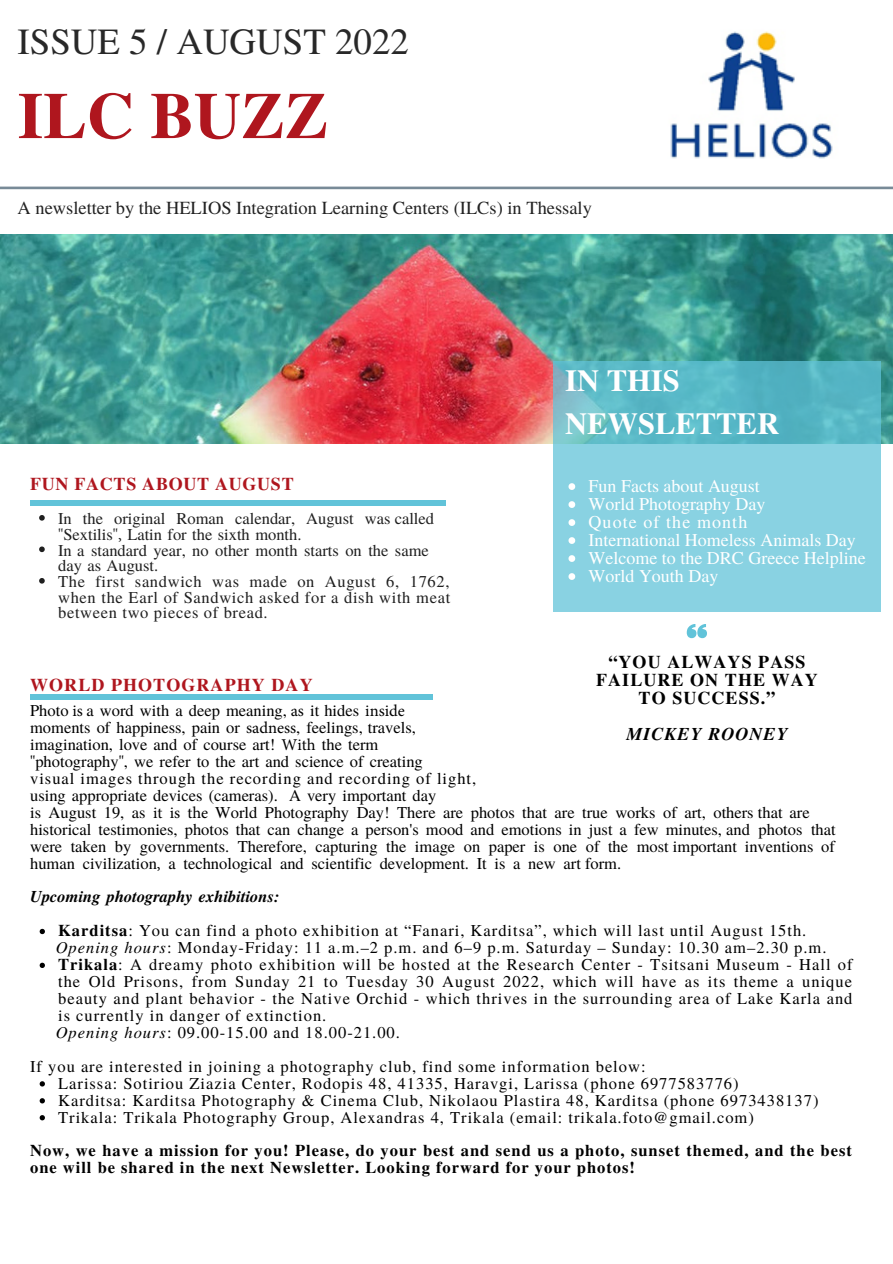
<style>
.page{position:relative;width:893px;height:1264px;background:#fff}
.page>*{position:absolute;margin:0;border:0;box-sizing:border-box;transform-origin:0 0}
.t1{font:700 65.4px "Te X Gyre Termes";color:#af161e}
.t2{font:36.9px "Te X Gyre Termes";color:#282828}
.t3{font:700 30.6px/43.2px "Te X Gyre Termes";color:#fff}
.t4{font:18.45px "Te X Gyre Termes";color:#222}
.t5{font:18px/18px "Te X Gyre Termes";color:#fff}
.t6{font:700 18px/18px "Te X Gyre Termes";letter-spacing:.06em;color:#000;text-align:center}
.t7{font:700 18px "Te X Gyre Termes";letter-spacing:.04em;color:#af161e}
.t8{font:700 18px "Te X Gyre Termes";letter-spacing:.06em;color:#af161e}
.t9{font:italic 700 18px "Te X Gyre Termes";letter-spacing:.06em;color:#000}
.t10{font:16.5px/17px "Te X Gyre Termes";letter-spacing:.06em;color:#000}
.t11{font:16.5px/17px "Te X Gyre Termes";color:#000}
.t12{font:16.5px/15.8px "Te X Gyre Termes";color:#1f1f1f}
.t13{font:700 16.5px/17px "Te X Gyre Termes";letter-spacing:.06em;color:#000}
.t14{font:italic 700 16.5px "Te X Gyre Termes";color:#000}
.s1{font-family:"Minion Pro"}
.s2{font-style:italic}
.s3{font-weight:700}
</style>
<div class="page">
<svg style="left:0;top:186px;width:892px;height:4px;background:#a6b2ba"></svg>
<img style="left:0;top:234px;width:892px;height:209px">
<div style="left:30px;top:500px;width:415px;height:5px;background:#61c3d9"></div>
<svg style="left:553px;top:361px;width:327px;height:250px;background:#79c9d8"></svg>
<img style="left:670px;top:31px;width:163px;height:128px">
<div style="left:31px;top:694px;width:402px;height:6px;background:#61c3d9"></div>
<svg style="left:40px;top:928px;width:5px;height:6px"></svg>
<svg style="left:40px;top:962px;width:5px;height:6px"></svg>
<svg style="left:40px;top:1081px;width:5px;height:5px"></svg>
<svg style="left:40px;top:1098px;width:5px;height:5px"></svg>
<svg style="left:40px;top:1115px;width:5px;height:5px"></svg>
<svg style="left:39px;top:515px;width:6px;height:5px"></svg>
<svg style="left:39px;top:546px;width:6px;height:6px"></svg>
<svg style="left:39px;top:578px;width:6px;height:5px"></svg>
<svg style="left:568px;top:483px;width:7px;height:7px"></svg>
<svg style="left:568px;top:501px;width:7px;height:7px"></svg>
<svg style="left:568px;top:519px;width:7px;height:7px"></svg>
<svg style="left:568px;top:537px;width:7px;height:7px"></svg>
<svg style="left:568px;top:555px;width:7px;height:7px"></svg>
<svg style="left:568px;top:573px;width:7px;height:7px"></svg>
<svg style="left:686px;top:624px;width:21px;height:14px"></svg>
<h2 class="t2" style="left:18px;top:15px;width:392px">ISSUE 5 / AUGUST 2022</h2>
<h1 class="t1" style="left:18px;top:65px;width:312px">ILC BUZZ</h1>
<p class="t4" style="left:18px;top:194px;width:575px">A newsletter by the HELIOS Integration Learning Centers (ILCs) in Thessaly</p>
<p class="t7" style="left:30px;top:470px;width:265px">FUN FACTS ABOUT AUGUST</p>
<p class="t12" style="left:58px;top:510px;width:393px">In the original Roman calendar, August was called <span class="s1">"</span>Sextilis<span class="s1">",</span> Latin for the sixth month.<br>In a standard year, no other month starts on the same day as August.<br>The first sandwich was made on August 6, 1762, when the Earl of Sandwich asked for a dish with meat between two pieces of bread.</p>
<h3 class="t3" style="left:565px;top:357px;width:215px">IN THIS<br>NEWSLETTER</h3>
<p class="t5" style="left:588px;top:476px;width:279px">Fun Facts about August<br>World Photography Day<br>Quote of the month<br>International Homeless Animals Day<br>Welcome to the DRC Greece Helpline<br>World Youth Day</p>
<p class="t6" style="left:596px;top:652px;width:223px">“YOU ALWAYS PASS<br>FAILURE ON THE WAY<br>TO SUCCESS.”</p>
<p class="t9" style="left:626px;top:720px;width:163px">MICKEY ROONEY</p>
<p class="t8" style="left:30px;top:670px;width:284px">WORLD PHOTOGRAPHY DAY</p>
<p class="t11" style="left:30px;top:701px;width:387px">Photo <span class="s1">is</span> a word with a deep meaning, <span class="s1">as</span> it hides <span class="s1">inside </span>moments of happiness, pain or <span class="s1">sadness</span>, feelings, travels, imagination, love and of course art! <span class="s1">With</span> the term</p>
<p class="t11" style="left:30px;top:752px;width:807px"><span class="s1">"</span>photography<span class="s1">"</span>, we refer to the art and science of creating<br>visual images through the recording and recording of light,<br>using appropriate devices (cameras). A very important day<br>is August 19, as <span class="s1">it is the</span> World Photography Day! There are photos that are true works of art, others that are historical testimonies, photos that can change a person's mood and emotions in just a few minutes, and photos that were taken by governments. Therefore, capturing the image on paper is one of the most important inventions of human civilization<span class="s1">,</span> a technological and scientific development. It is a new art form.</p>
<p class="t14" style="left:30px;top:884px;width:251px">Upcoming photography exhibitions:</p>
<p class="t10" style="left:56px;top:938px;width:772px"><span class="s2">Opening hours</span>: Monday-Friday: 11 a.m.–2 p.m. and 6–9 p.m. Saturday – Sunday: 10.30 am–2.30 p.m.</p>
<p class="t10" style="left:58px;top:912px;width:795px;line-height:33.9px"><span class="s3">Karditsa</span>: You can find a photo exhibition at “Fanari, Karditsa”, which will last until August 15th.<br><span class="s3">Trikala</span>: A dreamy photo exhibition will be hosted at the Research Center - Tsitsani Museum - Hall of</p>
<p class="t10" style="left:58px;top:972px;width:795px;text-align:justify">the Old Prisons, from Sunday 21 to Tuesday 30 August 2022, which will have as its theme a unique beauty and plant behavior - the Native Orchid - which thrives in the surrounding area of Lake Karla and is currently in danger of extinction.</p>
<p class="t10" style="left:30px;top:1014px;width:617px;line-height:33.9px;text-indent:26px"><span class="s2">Opening hours</span>: 09.00-15.00 and 18.00-21.00.<br>If you are interested in joining a photography club, find some information below:</p>
<p class="t10" style="left:58px;top:1073px;width:761px">Larissa: Sotiriou Ziazia Center, Rodopis 48, 41335, Haravgi, Larissa (phone 6977583776)<br>Karditsa: Karditsa Photography &amp; Cinema Club, Nikolaou Plastira 48, Karditsa (phone 6973438137)<br>Trikala: Trikala Photography Group, Alexandras 4, Trikala (email: trikala.foto@gmail.com)</p>
<p class="t13" style="left:30px;top:1141px;width:823px">Now, we have a mission for you! Please, do your best and send us a photo, sunset themed, and the best one will be shared in the next Newsletter. Looking forward for your photos!</p>
</div>
